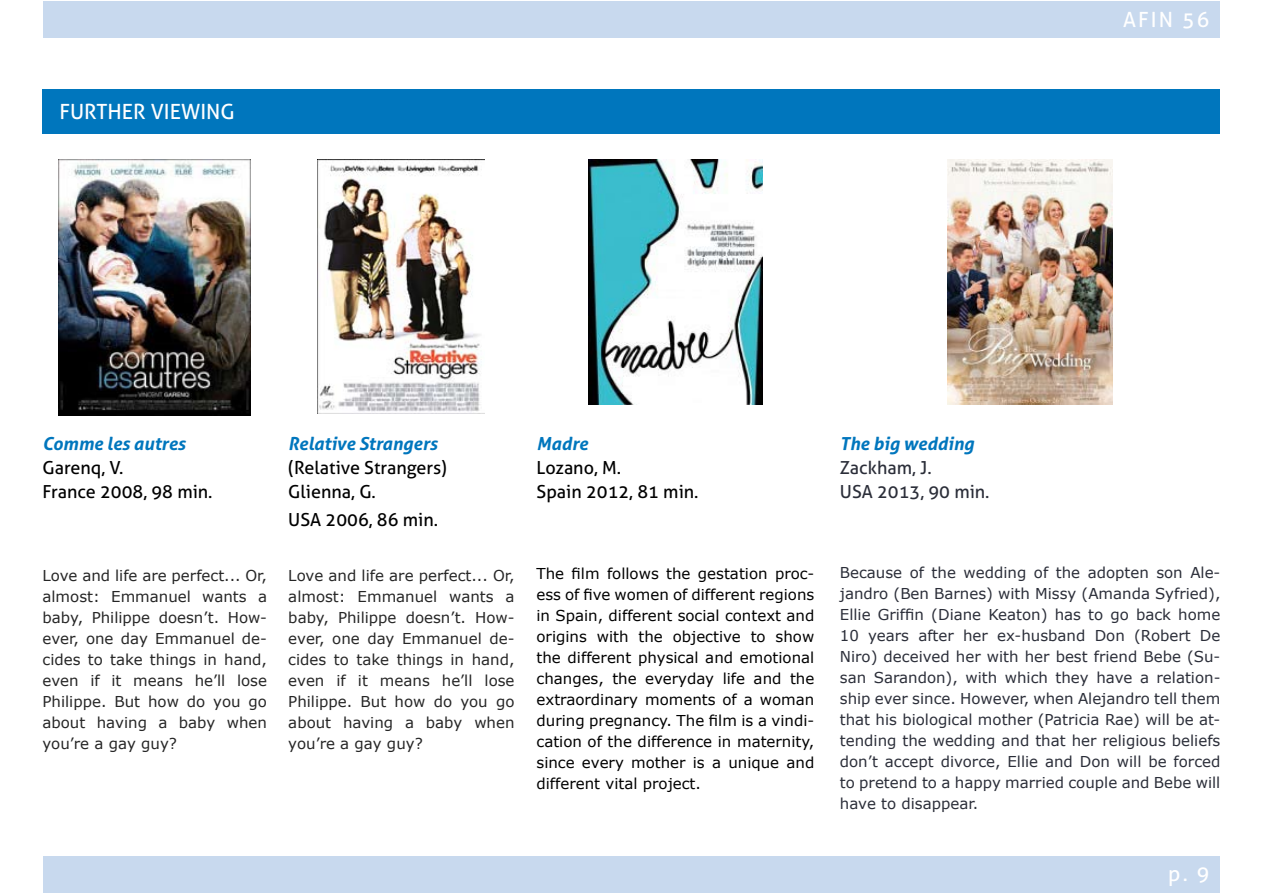
<style>
.page{position:relative;width:1263px;height:893px;background:#fff}
.page>*{position:absolute;margin:0;border:0;box-sizing:border-box;transform-origin:0 0}
.t1{font:21px "Aller";color:#fff}
.t2{font:18px/24px "Aller";color:#000}
.t3{font:italic 700 18px "Aller";color:#0076bd}
.t4{font:18px/24px "Aller";color:#2b2e39}
.t5{font:15px/21px "Verdana";color:#2b2e39;text-align:justify}
.t6{font:15px/21px "Verdana";color:#262626;text-align:justify}
.t7{font:15px/21px "Verdana";color:#000;text-align:justify}
</style>
<div class="page">
<div style="left:43px;top:1px;width:1177px;height:37px;background:#c8d9ee"></div>
<div style="left:43px;top:856px;width:1177px;height:37px;background:#c8d9ee"></div>
<div style="left:43px;top:89px;width:1177px;height:45px;background:#0076bd"></div>
<img style="left:59px;top:159px;width:192px;height:256px">
<img style="left:318px;top:159px;width:167px;height:255px">
<img style="left:588px;top:159px;width:174px;height:246px">
<img style="left:947px;top:159px;width:166px;height:245px">
<h1 class="t1" style="left:60px;top:99px;width:177px">FURTHER VIEWING</h1>
<h1 class="t1" style="left:1123px;top:7px;width:88px">AFIN 56</h1>
<p class="t3" style="left:43px;top:432px;width:145px">Comme les autres</p>
<p class="t2" style="left:43px;top:456px;width:172px">Garenq, V.<br>France 2008, 98 min.</p>
<p class="t6" style="left:43px;top:565px;width:226px">Love and life are perfect... Or, almost: Emmanuel wants a baby, Philippe doesn’t. How&shy;ever, one day Emmanuel de&shy;cides to take things in hand, even if it means he’ll lose Philippe. But how do you go about having a baby when you’re a gay guy?</p>
<p class="t3" style="left:288px;top:432px;width:151px">Relative Strangers</p>
<p class="t2" style="left:288px;top:456px;width:160px">(Relative Strangers)<br>Glienna, G.</p>
<p class="t2" style="left:288px;top:508px;width:151px">USA 2006, 86 min.</p>
<p class="t6" style="left:288px;top:565px;width:228px">Love and life are perfect... Or, almost: Emmanuel wants a baby, Philippe doesn’t. How&shy;ever, one day Emmanuel de&shy;cides to take things in hand, even if it means he’ll lose Philippe. But how do you go about having a baby when you’re a gay guy?</p>
<p class="t3" style="left:536px;top:432px;width:53px">Madre</p>
<p class="t2" style="left:536px;top:456px;width:164px">Lozano, M.<br>Spain 2012, 81 min.</p>
<p class="t7" style="left:536px;top:563px;width:279px">The film follows the gestation proc&shy;ess of five women of different regions in Spain, different social context and origins with the objective to show the different physical and emotional changes, the everyday life and the extraordinary moments of a woman during pregnancy. The film is a vindi&shy;cation of the difference in maternity, since every mother is a unique and different vital project.</p>
<p class="t3" style="left:840px;top:432px;width:136px">The big wedding</p>
<p class="t4" style="left:840px;top:456px;width:151px">Zackham, J.<br>USA 2013, 90 min.</p>
<p class="t5" style="left:840px;top:562px;width:382px">Because of the wedding of the adopten son Ale&shy;jandro (Ben Barnes) with Missy (Amanda Syfried), Ellie Griffin (Diane Keaton) has to go back home 10 years after her ex-husband Don (Robert De Niro) deceived her with her best friend Bebe (Su&shy;san Sarandon), with which they have a relation&shy;ship ever since. However, when Alejandro tell them that his biological mother (Patricia Rae) will be at&shy;tending the wedding and that her religious beliefs don’t accept divorce, Ellie and Don will be forced to pretend to a happy married couple and Bebe will have to disappear.</p>
<h1 class="t1" style="left:1168px;top:861px;width:43px">p. 9</h1>
</div>
